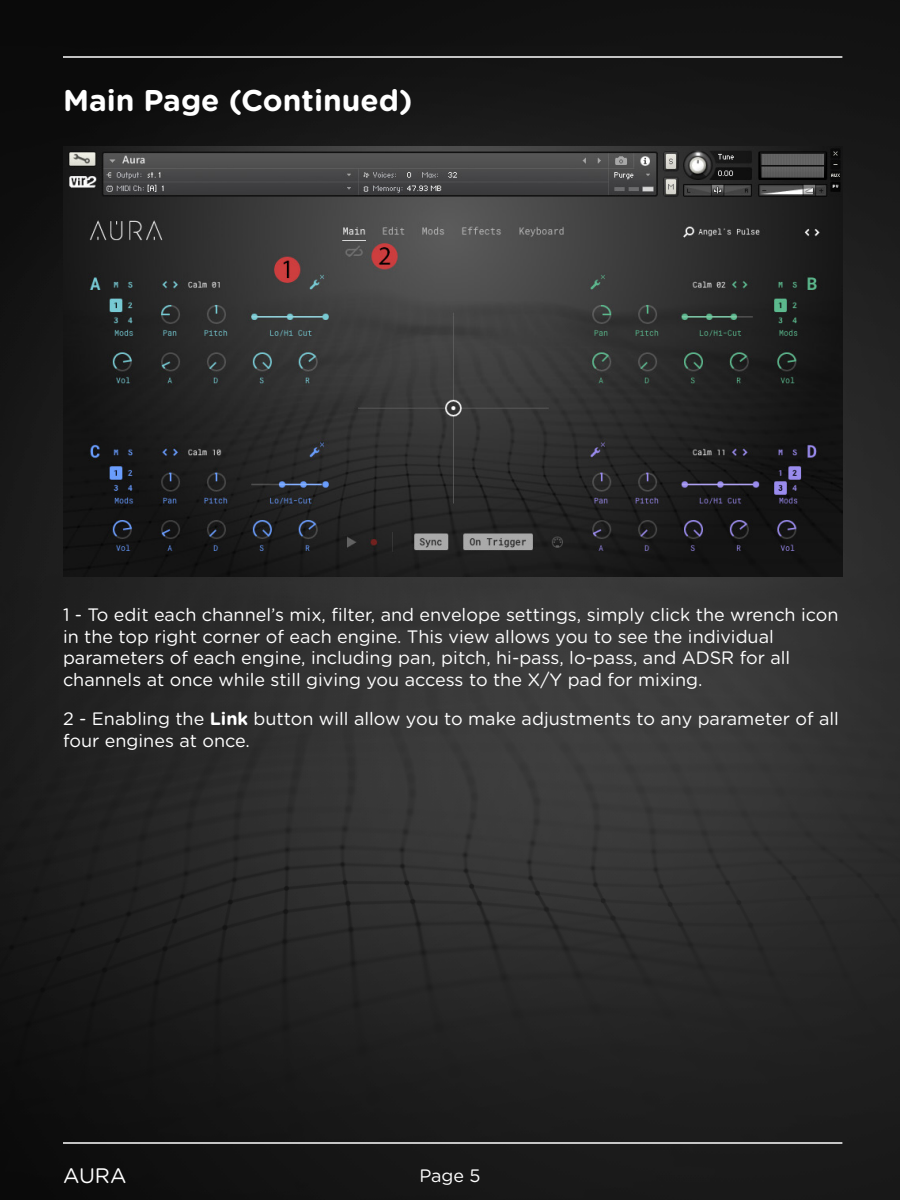
<style>
.page{position:relative;width:900px;height:1200px;background:#fff}
.page>*{position:absolute;margin:0;border:0;box-sizing:border-box;transform-origin:0 0}
.t1{font:700 30px "Gotham Rounded";color:#fff}
.t2{font:21px "Gotham Rounded";color:#fff}
.call_out_text{font:18px/21.6px "Gotham Rounded";color:#fff}
.s1{font-weight:700}
</style>
<div class="page">
<img style="left:0;top:0;width:900px;height:1200px">
<hr style="left:63px;top:1142px;width:779px;height:2px;background:#fff">
<hr style="left:63px;top:56px;width:779px;height:2px;background:#fff">
<img style="left:63px;top:146px;width:779px;height:431px">
<p class="t1" style="left:63px;top:78px;width:351px">Main Page (Continued)</p>
<p class="call_out_text" style="left:63px;top:603px;width:777px">1 - To edit each channel’s mix, filter, and envelope settings, simply click the wrench icon in the top right corner of each engine. This view allows you to see the individual parameters of each engine, including pan, pitch, hi-pass, lo-pass, and ADSR for all channels at once while still giving you access to the X/Y pad for mixing.</p>
<p class="call_out_text" style="left:63px;top:707px;width:777px">2 - Enabling the <span class="s1">Link</span> button will allow you to make adjustments to any parameter of all four engines at once.</p>
<p class="t2" style="left:63px;top:1161px;width:65px">AURA</p>
<p class="call_out_text" style="left:419px;top:1164px;width:63px">Page 5</p>
</div>
